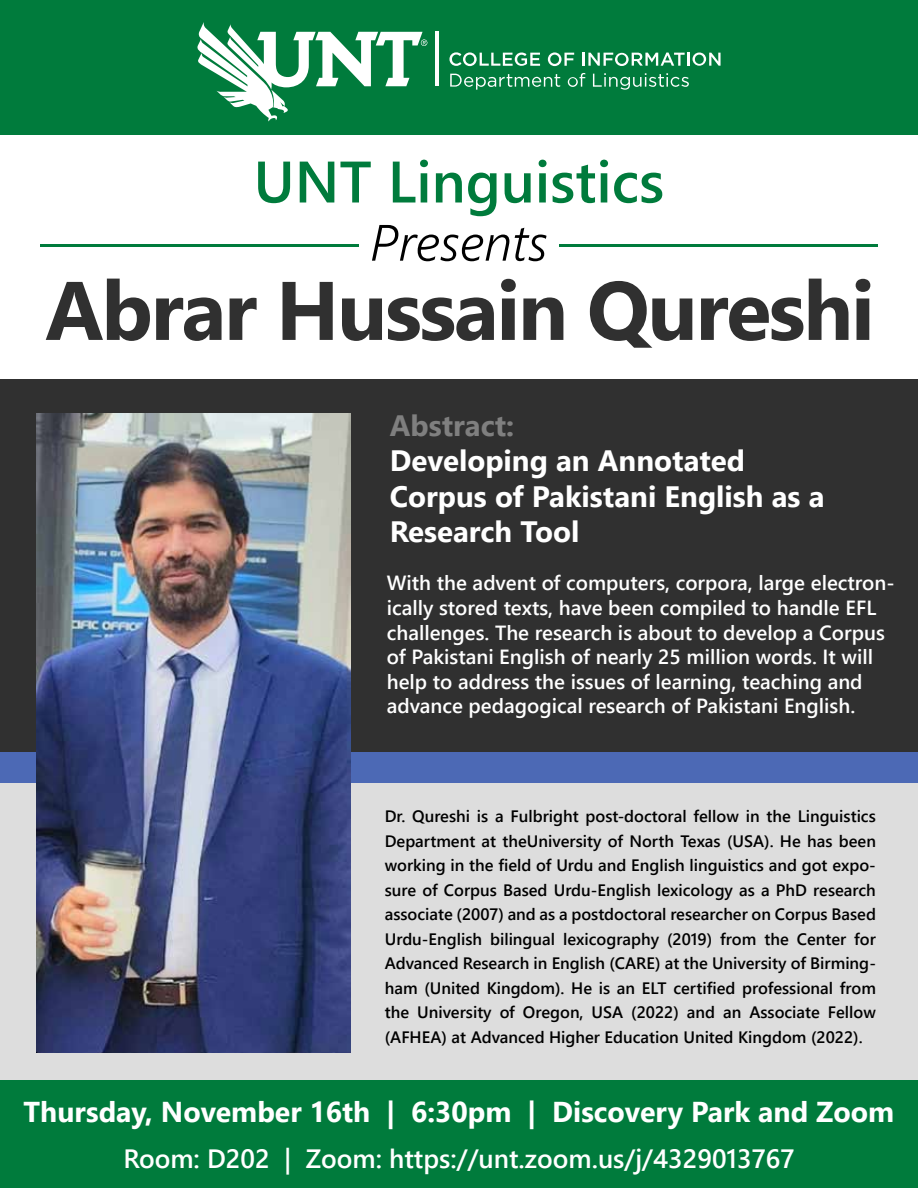
<style>
.page{position:relative;width:918px;height:1188px;background:#fff}
.page>*{position:absolute;margin:0;border:0;box-sizing:border-box;transform-origin:0 0}
.t1{font:700 82.8px "Segoe UI";letter-spacing:-.025em;color:#303030}
.t2{font:600 58.35px "Segoe UI";color:#007b3c}
.t3{font:italic 300 51px "Segoe UI";color:#000}
.t4{font:700 29.4px/35.4px "Segoe UI";color:#fff}
.t5{font:700 29.4px "Segoe UI";color:#7f7f7f}
.t6{font:700 28.65px "Segoe UI";color:#fff}
.t7{font:600 26.4px "Segoe UI";color:#fff}
.t8{font:600 20.4px/24.6px "Segoe UI";color:#fff}
.t9{font:600 16.5px/24.6px "Segoe UI";color:#000;text-align:justify}
</style>
<div class="page">
<div style="left:0;top:777px;width:918px;height:349px;background:#ddd"></div>
<div style="left:0;top:1080px;width:918px;height:108px;background:#007b3c"></div>
<div style="left:0;top:749px;width:918px;height:33px;background:#4c69b5"></div>
<div style="left:0;top:379px;width:918px;height:373px;background:#303030"></div>
<div style="left:0;top:0;width:917px;height:135px;background:#007b3c"></div>
<hr style="left:559px;top:244px;width:318px;height:2px;background:#007b3c">
<hr style="left:41px;top:244px;width:318px;height:2px;background:#007b3c">
<svg style="left:449px;top:52px;width:91px;height:14px"></svg>
<svg style="left:548px;top:52px;width:26px;height:14px"></svg>
<svg style="left:582px;top:52px;width:139px;height:14px"></svg>
<svg style="left:450px;top:73px;width:110px;height:17px"></svg>
<svg style="left:568px;top:73px;width:17px;height:14px"></svg>
<svg style="left:593px;top:73px;width:96px;height:17px"></svg>
<hr style="left:435px;top:32px;width:4px;height:54px;background:#fff">
<svg style="left:197px;top:22px;width:230px;height:99px"></svg>
<img style="left:37px;top:413px;width:314px;height:640px">
<h2 class="t2" style="left:254px;top:127px;width:412px">UNT Linguistics</h2>
<h3 class="t3" style="left:370px;top:194px;width:179px">Presents</h3>
<h1 class="t1" style="left:45px;top:232px;width:831px">Abrar Hussain Qureshi</h1>
<h3 class="t5" style="left:390px;top:398px;width:126px">Abstract:</h3>
<h3 class="t4" style="left:390px;top:441px;width:436px">Developing an Annotated<br>Corpus of Pakistani English as a<br>Research Tool</h3>
<p class="t8" style="left:387px;top:569px;width:509px">With the advent of computers, corpora, large electron&shy;ically stored texts, have been compiled to handle EFL challenges. The research is about to develop a Corpus of Pakistani English of nearly 25 million words. It will help to address the issues of learning, teaching and advance pedagogical research of Pakistani English.</p>
<p class="t9" style="left:385px;top:803px;width:493px">Dr. Qureshi is a Fulbright post-doctoral fellow in the Linguistics Department at theUniversity of North Texas (USA). He has been working in the field of Urdu and English linguistics and got expo&shy;sure of Corpus Based Urdu-English lexicology as a PhD research associate (2007) and as a postdoctoral researcher on Corpus Based Urdu-English bilingual lexicography (2019) from the Center for Advanced Research in English (CARE) at the University of Birming&shy;ham (United Kingdom). He is an ELT certified professional from the University of Oregon, USA (2022) and an Associate Fellow (AFHEA) at Advanced Higher Education United Kingdom (2022).</p>
<h3 class="t6" style="left:24px;top:1084px;width:872px">Thursday, November 16th | 6:30pm | Discovery Park and Zoom</h3>
<h3 class="t7" style="left:123px;top:1133px;width:672px">Room: D202 | Zoom: https://unt.zoom.us/j/4329013767</h3>
</div>
